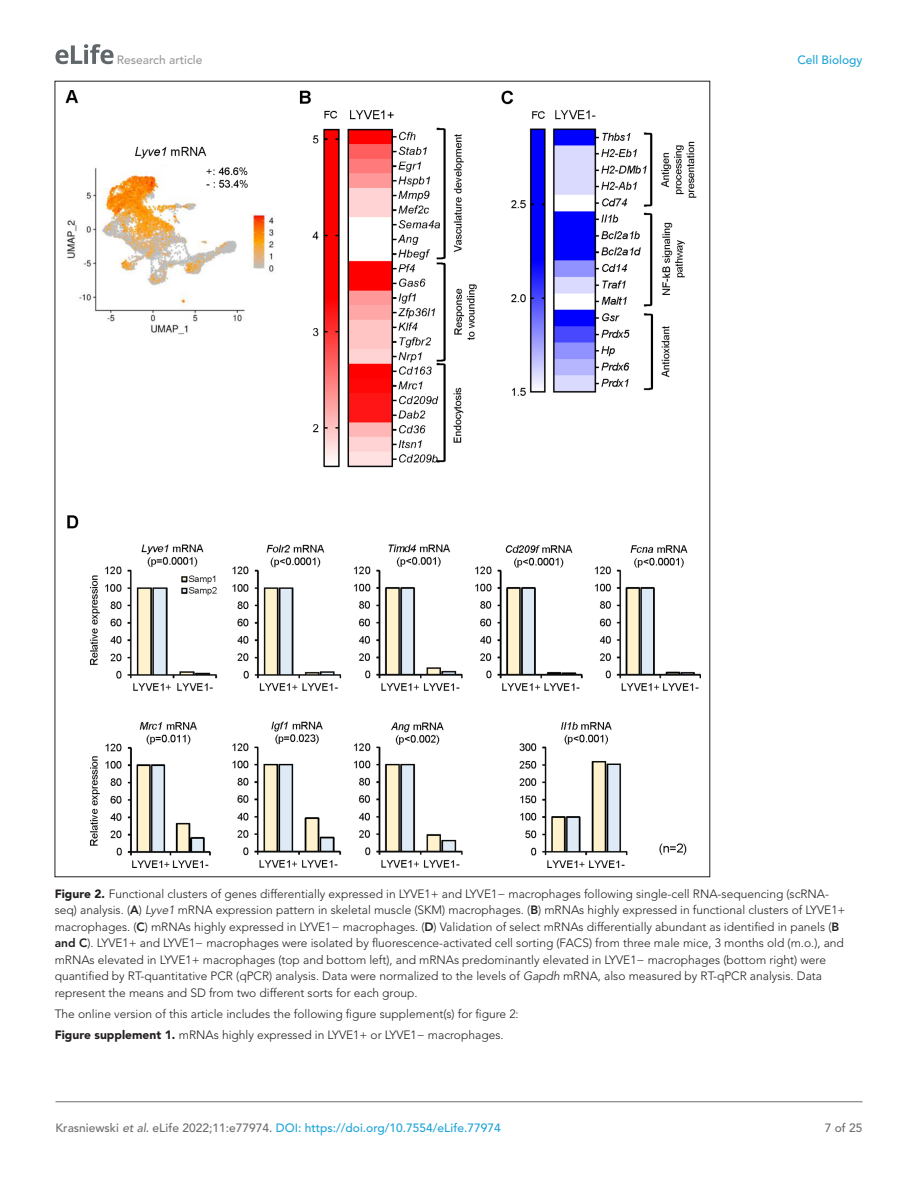
<style>
.page{position:relative;width:918px;height:1188px;background:#fff}
.page>*{position:absolute;margin:0;border:0;box-sizing:border-box;transform-origin:0 0}
.t1{font:300 12px/16.5px "Avenir LT Std";color:#231f20}
.t2{font:500 12px "Avenir LT Std";color:#1ea4d7}
.t3{font:500 12px "Avenir LT Std";color:#9a9a9a}
.t4{font:500 12px "Avenir LT Std";color:#6e6e70}
.s1{font-weight:900}
.s2{font-weight:800}
.s3{font-style:italic}
.s4{color:#6e6e70}
.s5{font-style:italic;color:#6e6e70}
</style>
<div class="page">
<svg style="left:55px;top:44px;width:59px;height:20px"></svg>
<hr style="left:56px;top:1101px;width:806px;height:1px;background:#6e6e70">
<img style="left:65px;top:90px;width:636px;height:778px">
<p class="t3" style="left:117px;top:53px;width:87px">Research article</p>
<p class="t2" style="left:797px;top:53px;width:67px">Cell Biology</p>
<p class="t1" style="left:55px;top:886px;width:792px"><span class="s1">Figure 2.</span> Functional clusters of genes differentially expressed in LYVE1+ and LYVE1− macrophages following single-cell RNA-sequencing (scRNA&shy;seq) analysis. (<span class="s2">A</span>) <span class="s3">Lyve1</span> mRNA expression pattern in skeletal muscle (SKM) macrophages. (<span class="s2">B</span>) mRNAs highly expressed in functional clusters of LYVE1+ macrophages. (<span class="s2">C</span>) mRNAs highly expressed in LYVE1− macrophages. (<span class="s2">D</span>) Validation of select mRNAs differentially abundant as identified in panels (<span class="s2">B and C</span>). LYVE1+ and LYVE1− macrophages were isolated by fluorescence-activated cell sorting (FACS) from three male mice, 3 months old (m.o.), and mRNAs elevated in LYVE1+ macrophages (top and bottom left), and mRNAs predominantly elevated in LYVE1− macrophages (bottom right) were quantified by RT-quantitative PCR (qPCR) analysis. Data were normalized to the levels of <span class="s3">Gapdh</span> mRNA, also measured by RT-qPCR analysis. Data represent the means and SD from two different sorts for each group.</p>
<p class="t1" style="left:55px;top:1003px;width:466px;line-height:21px">The online version of this article includes the following figure supplement(s) for figure 2:<br><span class="s1">Figure supplement 1.</span> mRNAs highly expressed in LYVE1+ or LYVE1− macrophages.</p>
<p class="t2" style="left:56px;top:1121px;width:447px"><span class="s4">Krasniewski</span> <span class="s5">et al</span><span class="s4">. eLife 2022;11:e77974.</span> DOI: https://doi.org/10.7554/eLife.77974</p>
<p class="t4" style="left:825px;top:1121px;width:39px">7 of 25</p>
</div>
